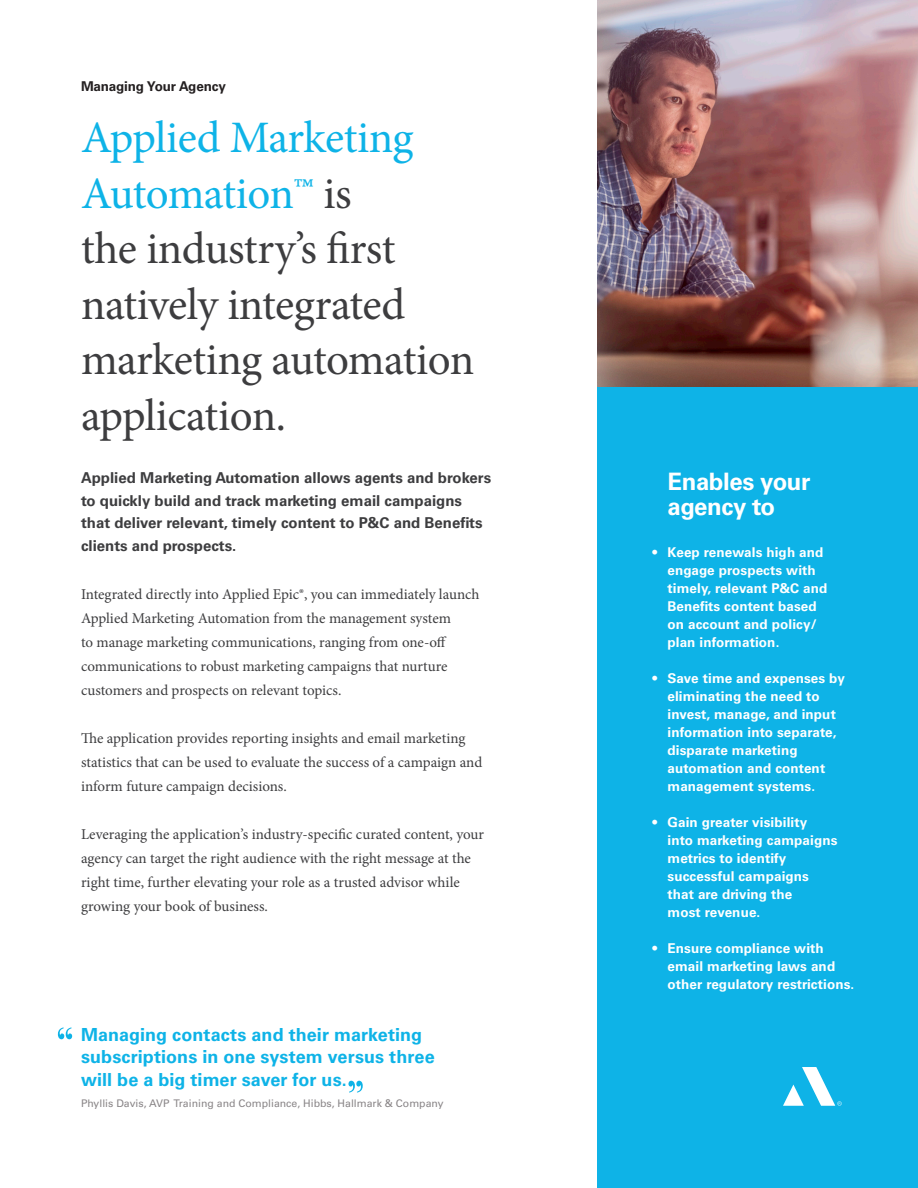
<style>
.page{position:relative;width:918px;height:1188px;background:#fff}
.page>*{position:absolute;margin:0;border:0;box-sizing:border-box;transform-origin:0 0}
.t1{font:45px/55.5px "Minion Pro";letter-spacing:-.015em;color:#3d3d3f}
.PB_Points{font:700 24px "Univers LT Std";letter-spacing:-.015em;color:#fff}
.t2{font:700 18px/22.5px "Univers LT Std";letter-spacing:.005em;color:#0eb3e7}
.PB_Body_Copy{font:15px/24px "Minion Pro";letter-spacing:-.005em;color:#3d3d3f}
.t3{font:700 15px/22.5px "Univers LT Std";color:#3d3d3f}
.t4{font:700 13.5px/18px "Univers LT Std";letter-spacing:.01em;color:#fff}
.t5{font:700 13.5px "Univers LT Std";letter-spacing:-.015em;color:#231f20}
.t6{font:10.5px "Univers LT Std";color:#898587}
.s1{color:#0eb3e7}
</style>
<div class="page">
<div style="left:597px;top:387px;width:321px;height:801px;background:#0eb3e7"></div>
<svg style="left:58px;top:1028px;width:14px;height:11px"></svg>
<svg style="left:348px;top:1081px;width:15px;height:11px"></svg>
<img style="left:597px;top:0;width:321px;height:387px">
<svg style="left:783px;top:1067px;width:59px;height:39px"></svg>
<p class="t5" style="left:81px;top:78px;width:146px">Managing Your Agency</p>
<p class="t1" style="left:81px;top:110px;width:395px"><span class="s1">Applied Marketing<br>Automation™</span> is<br>the industry’s first natively integrated marketing automation application.</p>
<p class="t3" style="left:81px;top:467px;width:412px">Applied Marketing Automation allows agents and brokers to quickly build and track marketing email campaigns that deliver relevant, timely content to P&amp;C and Benefits clients and prospects.</p>
<p class="PB_Body_Copy" style="left:81px;top:582px;width:400px">Integrated directly into Applied Epic®, you can immediately launch Applied Marketing Automation from the management system<br>to manage marketing communications, ranging from one-off communications to robust marketing campaigns that nurture customers and prospects on relevant topics.</p>
<p class="PB_Body_Copy" style="left:81px;top:726px;width:403px">The application provides reporting insights and email marketing statistics that can be used to evaluate the success of a campaign and inform future campaign decisions.</p>
<p class="PB_Body_Copy" style="left:81px;top:822px;width:405px">Leveraging the application’s industry-specific curated content, your agency can target the right audience with the right message at the right time, further elevating your role as a trusted advisor while growing your book of business.</p>
<p class="t2" style="left:81px;top:1023px;width:355px">Managing contacts and their marketing subscriptions in one system versus three will be a big timer saver for us.</p>
<p class="t6" style="left:81px;top:1097px;width:364px">Phyllis Davis, AVP Training and Compliance, Hibbs, Hallmark &amp; Company</p>
<p class="PB_Points" style="left:668px;top:467px;width:145px">Enables your</p>
<p class="PB_Points" style="left:668px;top:493px;width:109px">agency to</p>
<p class="t4" style="left:668px;top:544px;width:162px;text-indent:-15px">• Keep renewals high and engage prospects with timely, relevant P&amp;C and<br>Benefits content based on account and policy/ plan information.</p>
<p class="t4" style="left:668px;top:670px;width:179px;text-indent:-15px">• Save time and expenses by eliminating the need to invest, manage, and input information into separate, disparate marketing automation and content management systems.</p>
<p class="t4" style="left:668px;top:814px;width:171px;text-indent:-15px">• Gain greater visibility<br>into marketing campaigns metrics to identify successful campaigns that are driving the<br>most revenue.</p>
<p class="t4" style="left:668px;top:940px;width:188px;text-indent:-15px">• Ensure compliance with email marketing laws and other regulatory restrictions.</p>
</div>
